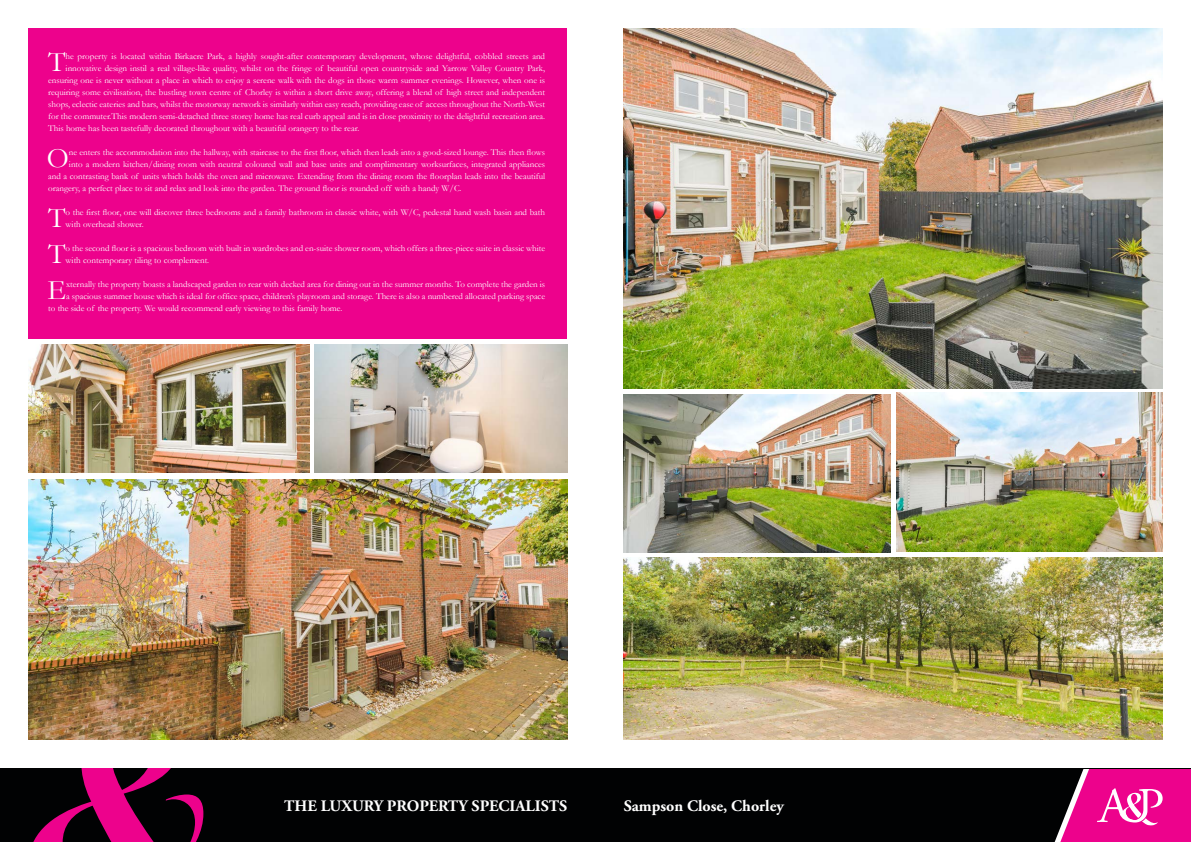
<style>
.page{position:relative;width:1191px;height:842px;background:#fff}
.page>*{position:absolute;margin:0;border:0;box-sizing:border-box;transform-origin:0 0}
.t1{font:28.2px "Garamond";color:#fff}
.t2{font:700 16px "Adobe Garamond Pro";color:#fff}
.t3{font:9px/12px "Garamond";color:#fff}
</style>
<div class="page">
<div style="left:0;top:769px;width:1191px;height:73px;background:#010203"></div>
<svg style="left:33px;top:769px;width:171px;height:73px"></svg>
<svg style="left:1054px;top:769px;width:137px;height:73px;background:#d51e89"></svg>
<img style="left:28px;top:479px;width:539px;height:261px">
<div style="left:28px;top:28px;width:539px;height:311px;background:#ed028c"></div>
<img style="left:624px;top:28px;width:538px;height:360px">
<img style="left:624px;top:557px;width:538px;height:183px">
<img style="left:896px;top:393px;width:266px;height:158px">
<img style="left:624px;top:394px;width:266px;height:159px">
<img style="left:28px;top:344px;width:281px;height:128px">
<img style="left:315px;top:344px;width:252px;height:128px">
<p class="t1" style="left:48px;top:43px;width:19px">T</p>
<p class="t3" style="left:66px;top:50px;width:481px">he property is located within Birkacre Park, a highly sought-after contemporary development, whose delightful, cobbled streets and</p>
<p class="t3" style="left:66px;top:62px;width:481px">innovative design instil a real village-like quality, whilst on the fringe of beautiful open countryside and Yarrow Valley Country Park,</p>
<p class="t3" style="left:48px;top:74px;width:498px">ensuring one is never without a place in which to enjoy a serene walk with the dogs in those warm summer evenings. However, when one is</p>
<p class="t3" style="left:48px;top:86px;width:498px">requiring some civilisation, the bustling town centre of Chorley is within a short drive away, offering a blend of high street and independent</p>
<p class="t3" style="left:48px;top:98px;width:498px">shops, eclectic eateries and bars, whilst the motorway network is similarly within easy reach, providing ease of access throughout the North-West</p>
<p class="t3" style="left:48px;top:110px;width:498px">for the commuter.This modern semi-detached three storey home has real curb appeal and is in close proximity to the delightful recreation area.</p>
<p class="t3" style="left:48px;top:122px;width:313px">This home has been tastefully decorated throughout with a beautiful orangery to the rear.</p>
<p class="t1" style="left:47px;top:139px;width:24px">O</p>
<p class="t3" style="left:69px;top:146px;width:478px">ne enters the accommodation into the hallway, with staircase to the first floor, which then leads into a good-sized lounge. This then flows</p>
<p class="t3" style="left:69px;top:158px;width:478px">into a modern kitchen/dining room with neutral coloured wall and base units and complimentary worksurfaces, integrated appliances</p>
<p class="t3" style="left:48px;top:170px;width:498px">and a contrasting bank of units which holds the oven and microwave. Extending from the dining room the floorplan leads into the beautiful</p>
<p class="t3" style="left:48px;top:182px;width:415px">orangery, a perfect place to sit and relax and look into the garden. The ground floor is rounded off with a handy W/C.</p>
<p class="t1" style="left:48px;top:199px;width:19px">T</p>
<p class="t3" style="left:66px;top:206px;width:481px">o the first floor, one will discover three bedrooms and a family bathroom in classic white, with W/C, pedestal hand wash basin and bath with overhead shower.</p>
<p class="t1" style="left:48px;top:235px;width:19px">T</p>
<p class="t3" style="left:66px;top:242px;width:481px">o the second floor is a spacious bedroom with built in wardrobes and en-suite shower room, which offers a three-piece suite in classic white with contemporary tiling to complement.</p>
<p class="t1" style="left:48px;top:271px;width:20px">E</p>
<p class="t3" style="left:66px;top:278px;width:480px">xternally the property boasts a landscaped garden to rear with decked area for dining out in the summer months. To complete the garden is</p>
<p class="t3" style="left:66px;top:290px;width:480px">a spacious summer house which is ideal for office space, children’s playroom and storage. There is also a numbered allocated parking space</p>
<p class="t3" style="left:48px;top:302px;width:296px">to the side of the property. We would recommend early viewing to this family home.</p>
<p class="t2" style="left:284px;top:797px;width:284px">THE LUXURY PROPERTY SPECIALISTS</p>
<p class="t2" style="left:624px;top:797px;width:161px">Sampson Close, Chorley</p>
</div>
